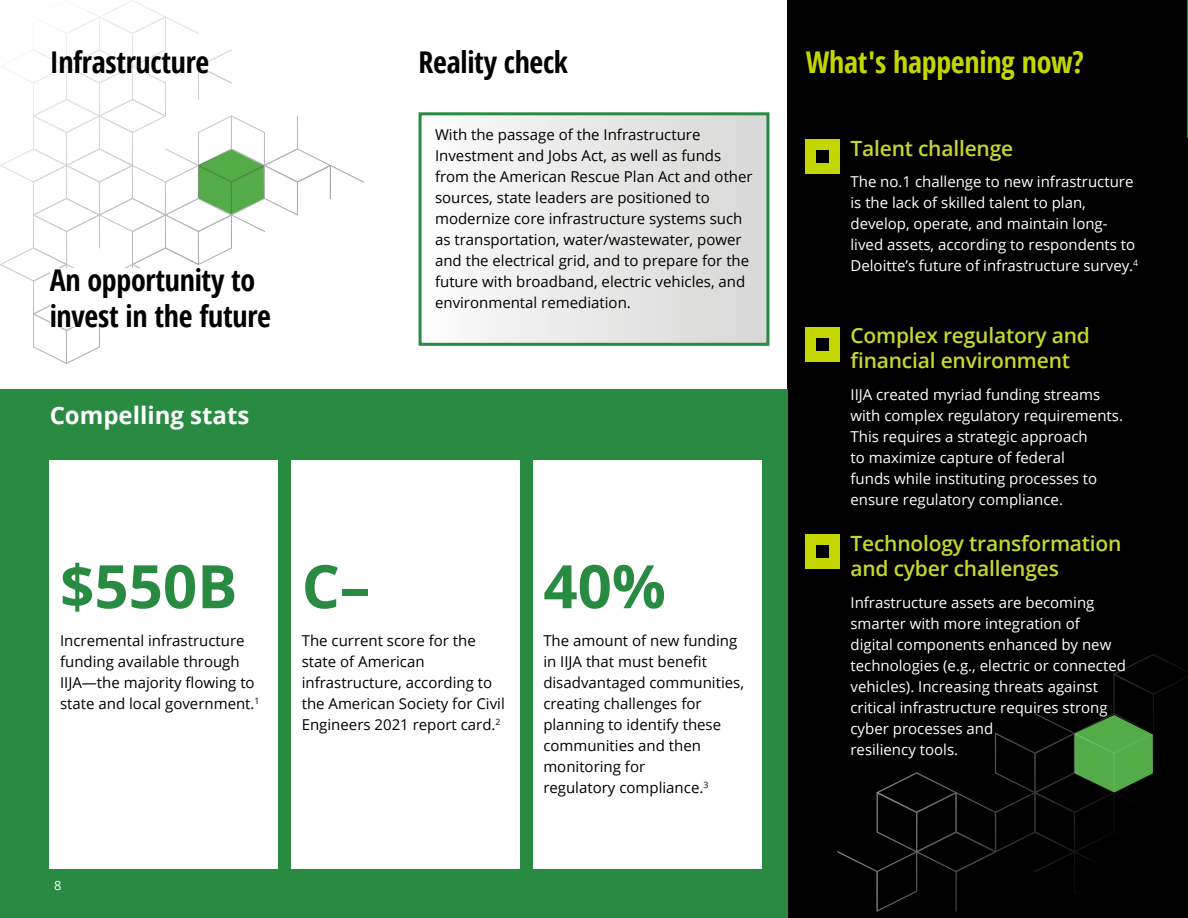
<style>
.page{position:relative;width:1188px;height:918px;background:#fff}
.page>*{position:absolute;margin:0;border:0;box-sizing:border-box;transform-origin:0 0}
.t1{font:700 60px "Open Sans";color:#298a42}
.t2{font:700 condensed 30px/36px "Open Sans";letter-spacing:-.01em;color:#000}
.t3{font:700 condensed 30px "Open Sans";letter-spacing:-.01em;color:#c4d600}
.t4{font:700 24px "Open Sans";color:#fff}
.t5{font:600 21px/25.2px "Open Sans";letter-spacing:-.01em;color:#c4d82e}
.t6{font:15px/21px "Open Sans";color:#000}
.t7{font:15px/21px "Open Sans";color:#fff}
.t8{font:12.75px "Open Sans";color:#fff}
</style>
<div class="page">
<div style="left:787px;top:0;width:401px;height:918px;background:#000"></div>
<svg style="left:0;top:0;width:364px;height:364px"></svg>
<div style="left:50px;top:268px;width:351px;height:59px;background:#fff"></div>
<div style="left:420px;top:114px;width:348px;height:230px;background:linear-gradient(to right,#fbfbfb,#d6d7d5)"></div>
<div style="left:419px;top:112px;width:350px;height:234px;border:3px solid #298a42"></div>
<div style="left:0;top:390px;width:787px;height:528px;background:#298a42"></div>
<div style="left:50px;top:460px;width:228px;height:408px;background:#fff"></div>
<div style="left:291px;top:460px;width:229px;height:408px;background:#fff"></div>
<div style="left:533px;top:460px;width:228px;height:408px;background:#fff"></div>
<div style="left:805px;top:140px;width:34px;height:34px;background:#c4d600"></div>
<div style="left:816px;top:150px;width:12px;height:13px;background:#000"></div>
<div style="left:805px;top:327px;width:34px;height:34px;background:#c4d600"></div>
<div style="left:816px;top:338px;width:12px;height:12px;background:#000"></div>
<svg style="left:837px;top:654px;width:351px;height:258px"></svg>
<div style="left:805px;top:535px;width:34px;height:34px;background:#c4d600"></div>
<div style="left:816px;top:545px;width:12px;height:13px;background:#000"></div>
<h2 class="t2" style="left:50px;top:43px;width:161px">Infrastructure</h2>
<h2 class="t2" style="left:419px;top:43px;width:151px">Reality check</h2>
<h2 class="t3" style="left:806px;top:41px;width:280px">What's happening now?</h2>
<h2 class="t2" style="left:50px;top:262px;width:223px">An opportunity to invest in the future</h2>
<h3 class="t4" style="left:50px;top:399px;width:201px">Compelling stats</h3>
<h1 class="t1" style="left:60px;top:544px;width:311px">$550B C–</h1>
<p class="t6" style="left:435px;top:124px;width:319px">With the passage of the Infrastructure Investment and Jobs Act, as well as funds from the American Rescue Plan Act and other sources, state leaders are positioned to modernize core infrastructure systems such as transportation, water/wastewater, power and the electrical grid, and to prepare for the future with broadband, electric vehicles, and environmental remediation.</p>
<h1 class="t1" style="left:543px;top:544px;width:124px">40%</h1>
<p class="t6" style="left:60px;top:630px;width:201px">Incremental infrastructure funding available through<br>IIJA—the majority flowing to state and local government.<sup>1</sup></p>
<p class="t6" style="left:302px;top:630px;width:205px">The current score for the state of American infrastructure, according to the American Society for Civil<br>Engineers 2021 report card.<sup>2</sup></p>
<p class="t8" style="left:54px;top:877px;width:9px">8</p>
<p class="t6" style="left:543px;top:630px;width:202px">The amount of new funding in IIJA that must benefit disadvantaged communities, creating challenges for planning to identify these communities and then monitoring for<br>regulatory compliance.<sup>3</sup></p>
<h3 class="t5" style="left:850px;top:135px;width:164px">Talent challenge</h3>
<p class="t7" style="left:850px;top:171px;width:289px">The no.1 challenge to new infrastructure is the lack of skilled talent to plan, develop, operate, and maintain long&shy;lived assets, according to respondents to Deloitte’s future of infrastructure survey.<sup>4</sup></p>
<h3 class="t5" style="left:850px;top:323px;width:241px">Complex regulatory and financial environment</h3>
<p class="t7" style="left:850px;top:384px;width:274px">IIJA created myriad funding streams with complex regulatory requirements.<br>This requires a strategic approach<br>to maximize capture of federal<br>funds while instituting processes to ensure regulatory compliance.</p>
<h3 class="t5" style="left:850px;top:530px;width:273px">Technology transformation and cyber challenges</h3>
<p class="t7" style="left:850px;top:591px;width:277px">Infrastructure assets are becoming smarter with more integration of digital components enhanced by new technologies (e.g., electric or connected vehicles). Increasing threats against critical infrastructure requires strong cyber processes and<br>resiliency tools.</p>
</div>
